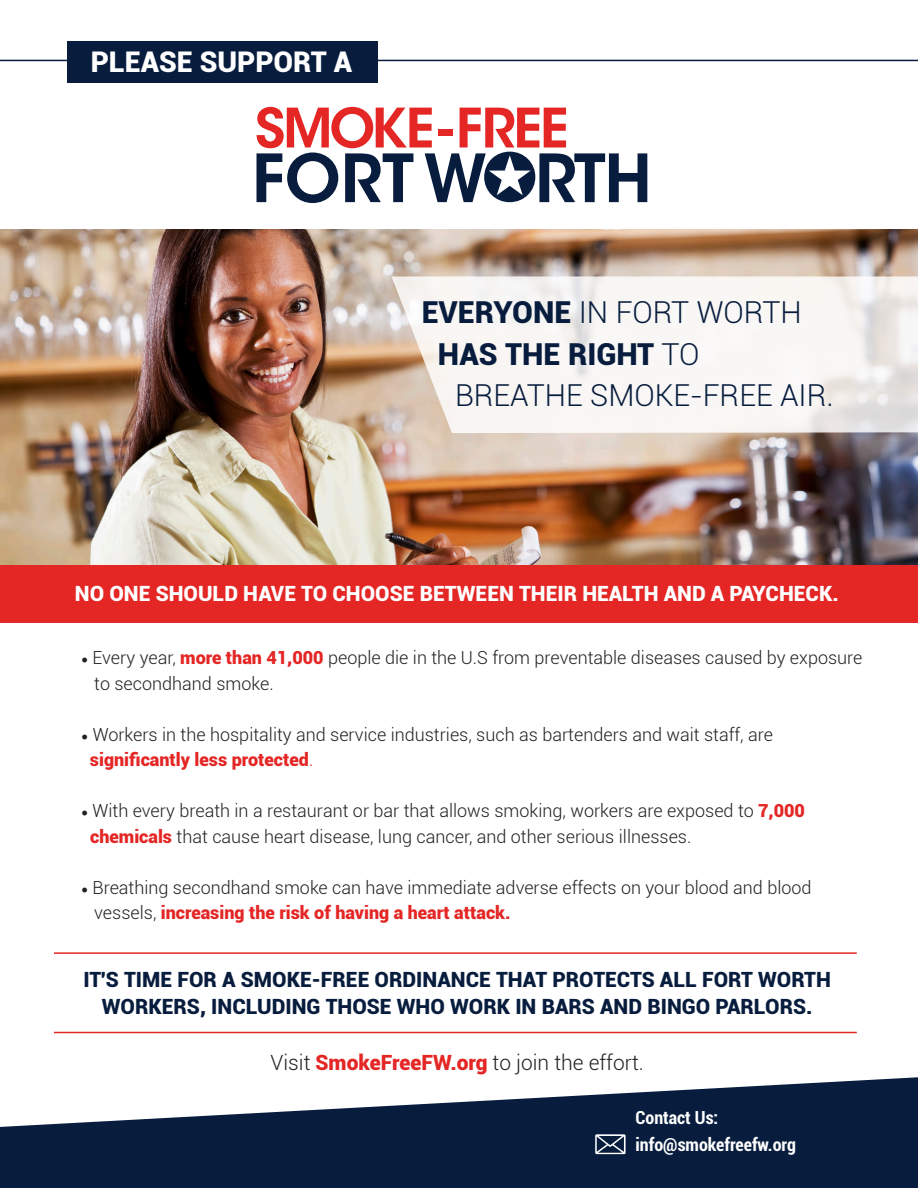
<style>
.page{position:relative;width:918px;height:1188px;background:#fff}
.page>*{position:absolute;margin:0;border:0;box-sizing:border-box;transform-origin:0 0}
.t1{font:300 30.3px "Roboto";color:#081d3e}
.t2{font:900 30.3px "Roboto";color:#081d3e}
.t3{font:900 28.5px "Roboto";color:#fff}
.t4{font:900 21px/27px "Roboto";color:#081d3e;text-align:center}
.t5{font:900 21px "Roboto";color:#fff}
.t6{font:300 21px "Roboto";color:#231f20}
.t7{font:300 18px "Roboto";color:#231f20}
.t8{font:900 18px "Roboto";color:#e42625}
.t9{font:700 condensed 18px "Roboto";color:#fff}
.s1{font-weight:900}
.s2{font-weight:300}
.s3{font-family:"Adobe Hebrew";font-weight:400}
.s4{font-weight:900;color:#e42625}
.s5{font-weight:300;color:#231f20}
</style>
<div class="page">
<img style="left:0;top:230px;width:918px;height:335px">
<svg style="left:256px;top:107px;width:391px;height:96px"></svg>
<svg style="left:0;top:1077px;width:918px;height:111px;fill:#081d3e"></svg>
<hr style="left:0;top:60px;width:67px;height:1px;background:#081d3e">
<hr style="left:366px;top:60px;width:552px;height:1px;background:#081d3e">
<div style="left:67px;top:42px;width:311px;height:41px;background:#081d3e"></div>
<svg style="left:392px;top:276px;width:526px;height:157px;fill:#f9f6f4"></svg>
<div style="left:0;top:565px;width:918px;height:57px;background:#e42625"></div>
<hr style="left:54px;top:952px;width:803px;height:2px;background:#e42625">
<hr style="left:54px;top:1032px;width:803px;height:1px;background:#e42625">
<svg style="left:595px;top:1134px;width:31px;height:20px"></svg>
<p class="t3" style="left:91px;top:42px;width:263px">PLEASE SUPPORT A</p>
<p class="t1" style="left:422px;top:291px;width:382px"><span class="s1">EVERYONE</span> IN FORT WORTH</p>
<p class="t2" style="left:438px;top:333px;width:263px">HAS THE RIGHT <span class="s2">TO</span></p>
<p class="t1" style="left:455px;top:375px;width:380px">BREATHE SMOKE-FREE AIR.</p>
<p class="t5" style="left:75px;top:579px;width:765px">NO ONE SHOULD HAVE TO CHOOSE BETWEEN THEIR HEALTH AND A PAYCHECK.</p>
<p class="t7" style="left:81px;top:645px;width:783px"><span class="s3">•</span> Every year, <span class="s4">more than 41,000</span> people die in the U S. from preventable diseases caused by exposure</p>
<p class="t7" style="left:94px;top:671px;width:181px">to secondhand smoke.</p>
<p class="t7" style="left:81px;top:722px;width:693px"><span class="s3">•</span> Workers in the hospitality and service industries, such as bartenders and wait staff, are</p>
<p class="t8" style="left:90px;top:747px;width:225px">significantly less protected<span class="s2">.</span></p>
<p class="t7" style="left:81px;top:798px;width:725px"><span class="s3">•</span> With every breath in a restaurant or bar that allows smoking, workers are exposed to <span class="s4">7,000</span></p>
<p class="t7" style="left:90px;top:824px;width:603px"><span class="s4">chemicals</span> that cause heart disease, lung cancer, and other serious illnesses.</p>
<p class="t7" style="left:81px;top:875px;width:732px"><span class="s3">•</span> Breathing secondhand smoke can have immediate adverse effects on your blood and blood</p>
<p class="t8" style="left:94px;top:900px;width:418px"><span class="s5">vessels,</span> increasing the risk of having a heart attack.</p>
<p class="t4" style="left:84px;top:965px;width:749px">IT S' TIME FOR A SMOKE-FREE ORDINANCE THAT PROTECTS ALL FORT WORTH<br>WORKERS, INCLUDING THOSE WHO WORK IN BARS AND BINGO PARLORS.</p>
<p class="t6" style="left:271px;top:1048px;width:375px">Visit <span class="s4">SmokeFreeFW.org</span> to join the effort.</p>
<p class="t9" style="left:636px;top:1105px;width:84px">Contact Us:</p>
<p class="t9" style="left:636px;top:1132px;width:162px">info@smokefreefw.org</p>
</div>
